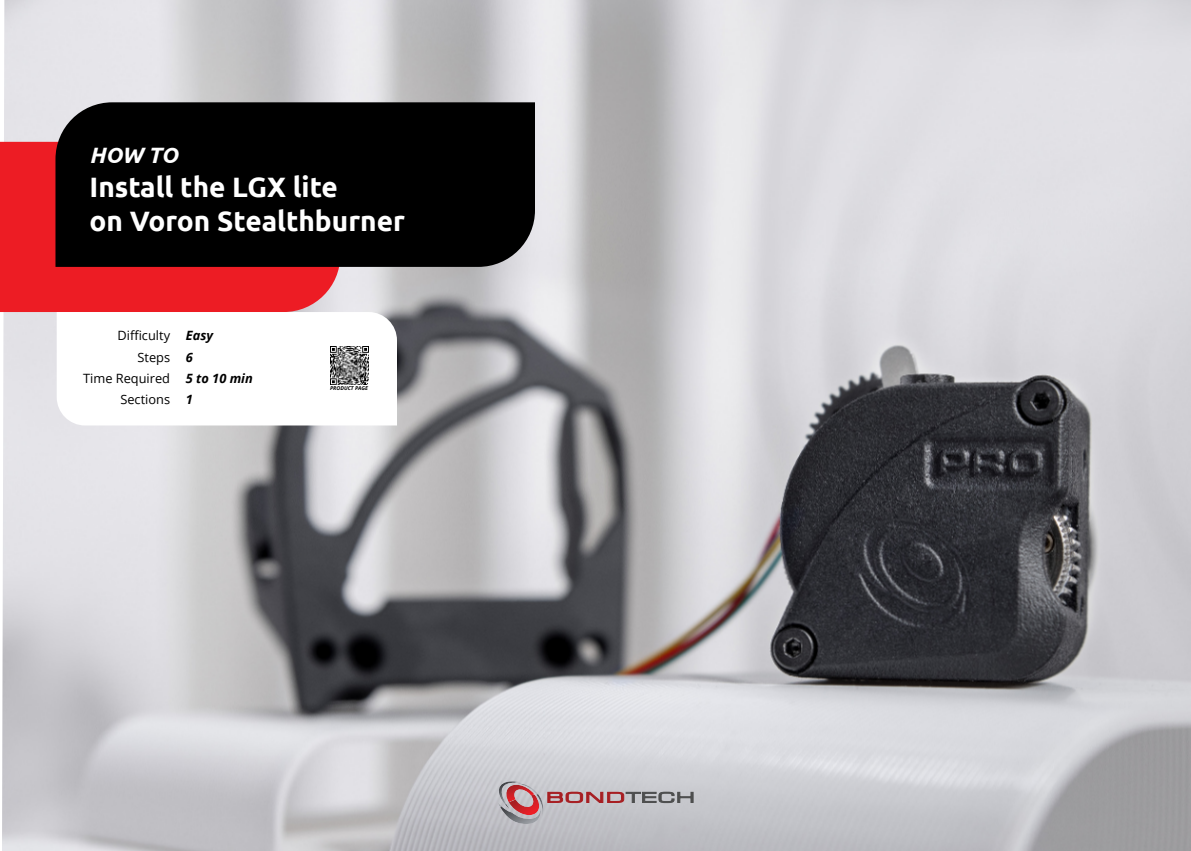
<style>
.page{position:relative;width:1191px;height:851px;background:#fff}
.page>*{position:absolute;margin:0;border:0;box-sizing:border-box;transform-origin:0 0}
.t1{font:700 28px/33.6px "Ubuntu";color:#fff}
.t2{font:italic 700 22.2px "Ubuntu";color:#fff}
.t3{font:12.8px/21.2px "Open Sans";color:#000;text-align:right}
.t4{font:italic 700 12.8px/21.2px "Open Sans";color:#000}
.t5{font:italic 700 5.4px "Open Sans";color:#000}
</style>
<div class="page">
<img style="left:2px;top:0;width:1189px;height:850px">
<svg style="left:496px;top:781px;width:198px;height:43px;background:#bbabb0"></svg>
<div style="left:0;top:142px;width:340px;height:170px;background:#ed1c24"></div>
<div style="left:55px;top:102px;width:480px;height:165px;background:#000"></div>
<svg style="left:57px;top:312px;width:340px;height:113px"></svg>
<img style="left:330px;top:346px;width:39px;height:38px">
<p class="t2" style="left:89px;top:143px;width:90px">HOW TO</p>
<p class="t1" style="left:89px;top:170px;width:317px">Install the LGX lite<br>on Voron Stealthburner</p>
<p class="t3" style="left:83px;top:325px;width:88px">Difficulty<br>Steps<br>Time Required<br>Sections</p>
<p class="t4" style="left:186px;top:326px;width:68px">Easy<br>6<br>5 to 10 min<br>1</p>
<p class="t5" style="left:330px;top:386px;width:40px">PRODUCT PAGE</p>
</div>
